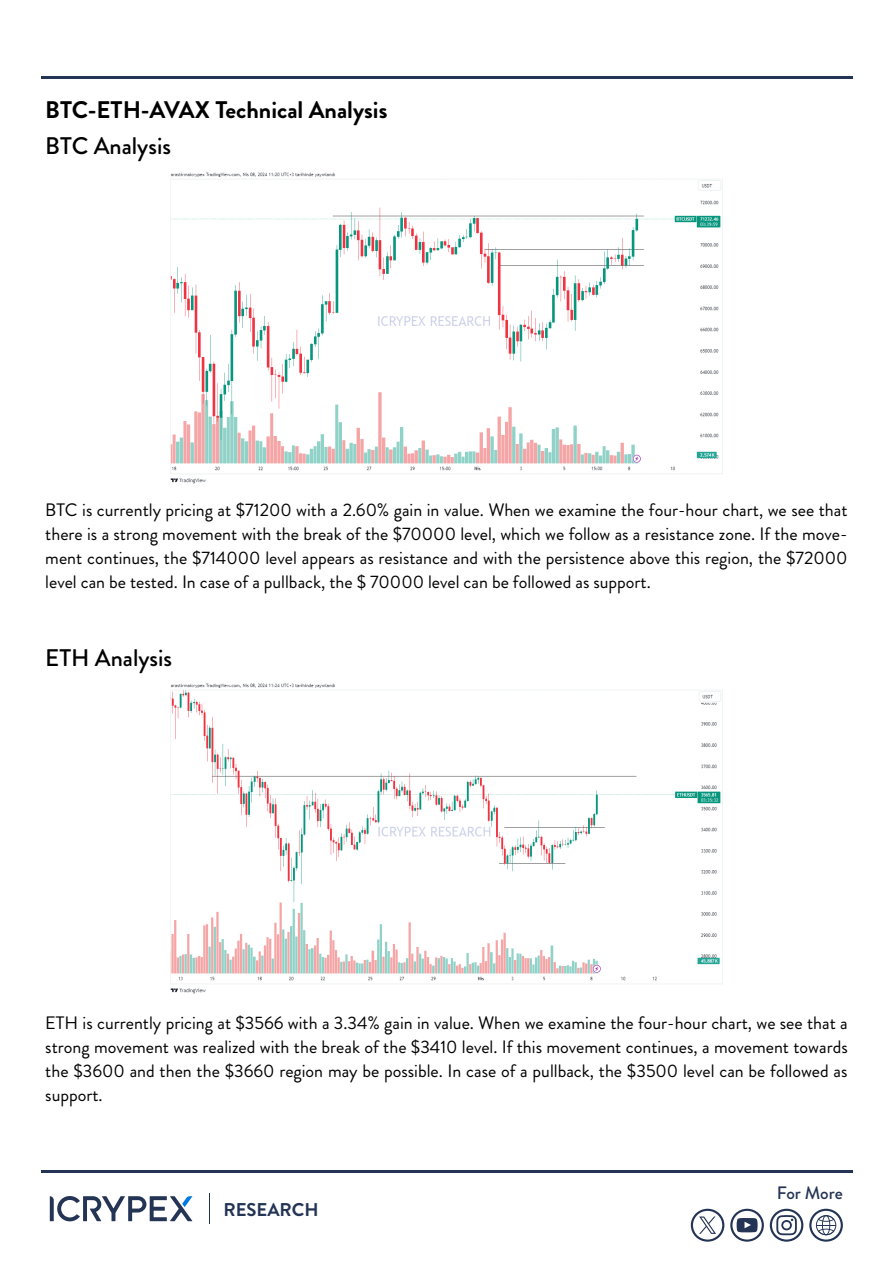
<style>
.page{position:relative;width:893px;height:1263px;background:#fff}
.page>*{position:absolute;margin:0;border:0;box-sizing:border-box;transform-origin:0 0}
.t1{font:700 24px "Brandon Grotesque";color:#000}
.t2{font:500 24px "Brandon Grotesque";color:#000}
.t3{font:700 18.45px "Brandon Grotesque";color:#243454}
.t4{font:18px/24px "Brandon Grotesque";color:#000;text-align:justify}
.t5{font:500 18px "Brandon Grotesque";letter-spacing:-.005em;color:#243454}
</style>
<div class="page">
<hr style="left:41px;top:1170px;width:811px;height:2px;background:#243454">
<hr style="left:41px;top:76px;width:811px;height:2px;background:#243454">
<svg style="left:50px;top:1196px;width:142px;height:26px"></svg>
<hr style="left:209px;top:1193px;width:1px;height:31px;background:#243454">
<img style="left:170px;top:172px;width:553px;height:312px">
<img style="left:170px;top:683px;width:553px;height:311px">
<svg style="left:809px;top:1209px;width:34px;height:33px"></svg>
<svg style="left:770px;top:1209px;width:33px;height:33px"></svg>
<svg style="left:730px;top:1209px;width:34px;height:33px"></svg>
<svg style="left:691px;top:1209px;width:33px;height:33px"></svg>
<h1 class="t1" style="left:45px;top:93px;width:344px">BTC-ETH-AVAX Technical Analysis</h1>
<h1 class="t2" style="left:45px;top:129px;width:127px">BTC Analysis</h1>
<p class="t4" style="left:45px;top:498px;width:804px">BTC is currently pricing at $71200 with a 2.60% gain in value. When we examine the four-hour chart, we see that there is a strong movement with the break of the $70000 level, which we follow as a resistance zone. If the move&shy;ment continues, the $714000 level appears as resistance and with the persistence above this region, the $72000 level can be tested. In case of a pullback, the $ 70000 level can be followed as support.</p>
<h1 class="t2" style="left:45px;top:641px;width:128px">ETH Analysis</h1>
<p class="t4" style="left:45px;top:1011px;width:804px">ETH is currently pricing at $3566 with a 3.34% gain in value. When we examine the four-hour chart, we see that a strong movement was realized with the break of the $3410 level. If this movement continues, a movement towards the $3600 and then the $3660 region may be possible. In case of a pullback, the $3500 level can be followed as support.</p>
<p class="t3" style="left:223px;top:1197px;width:97px">RESEARCH</p>
<p class="t5" style="left:777px;top:1181px;width:68px">For More</p>
</div>
